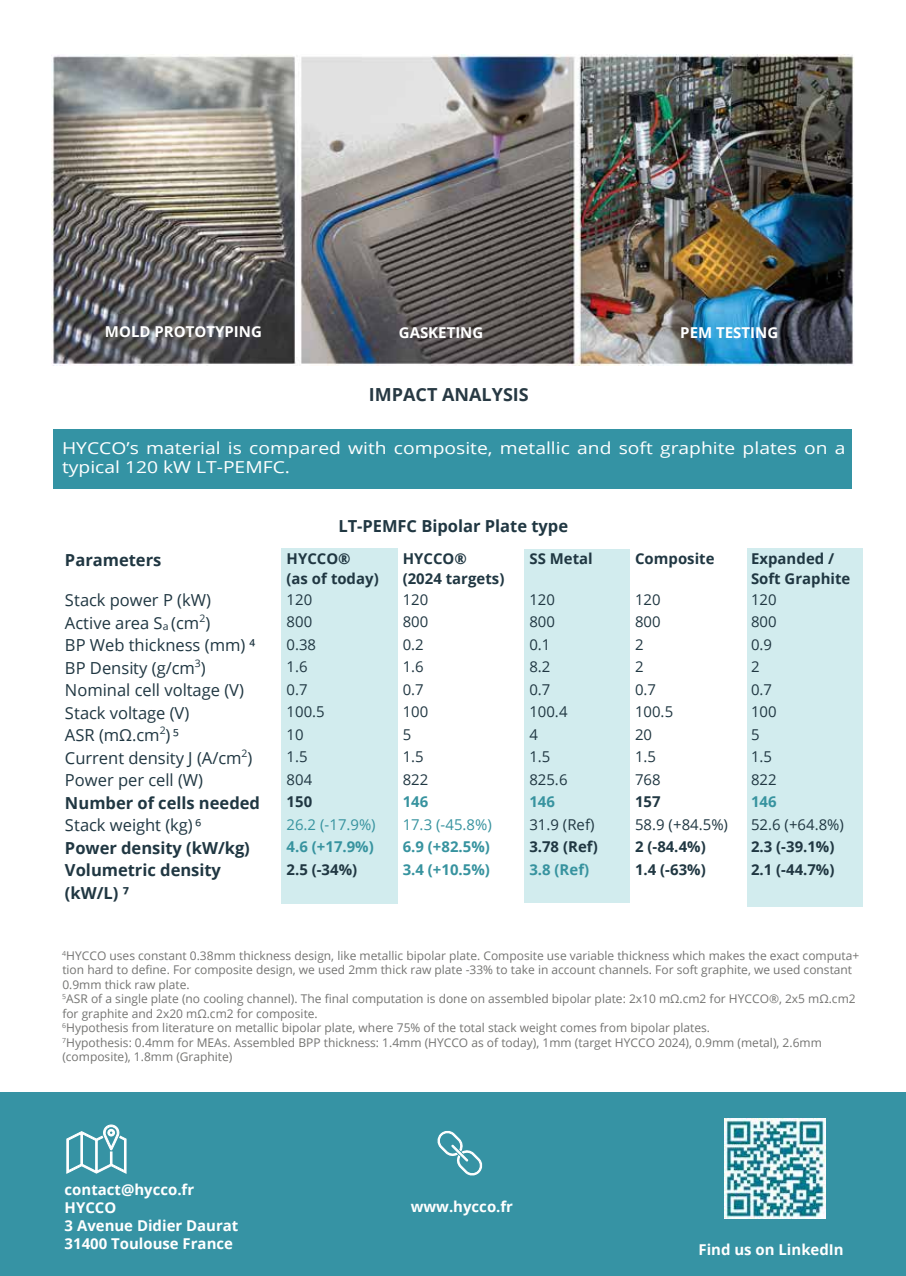
<style>
.page{position:relative;width:906px;height:1276px;background:#fff}
.page>*{position:absolute;margin:0;border:0;box-sizing:border-box;transform-origin:0 0}
.t1{font:700 18px "Open Sans";color:#273943}
.t2{font:16.5px "Open Sans";color:#203742}
.t3{font:700 16.5px/22.4px "Open Sans";color:#203742}
.t4{font:16.5px/19.8px "Open Sans";color:#fff;scale:1.17 1}
.t5{font:15px "Open Sans";letter-spacing:-.005em;color:#203742}
.t6{font:700 15px/20.4px "Open Sans";color:#203742}
.t7{font:700 15px/18px "Open Sans";color:#fff}
.t8{font:700 15px "Open Sans";letter-spacing:.005em;color:#37939f}
.t9{font:15px "Open Sans";color:#37939f}
.t10{font:12px/14.4px "Open Sans";color:#747472}
</style>
<div class="page">
<img style="left:51px;top:55px;width:803px;height:310px">
<div style="left:53px;top:429px;width:799px;height:59px;background:#3493a4"></div>
<div style="left:281px;top:548px;width:116px;height:355px;background:#d2ecee"></div>
<div style="left:524px;top:549px;width:106px;height:353px;background:#d2ecee"></div>
<div style="left:747px;top:548px;width:115px;height:358px;background:#d2ecee"></div>
<div style="left:0;top:1092px;width:906px;height:184px;background:#3693a4"></div>
<svg style="left:66px;top:1124px;width:61px;height:50px"></svg>
<svg style="left:437px;top:1130px;width:46px;height:46px"></svg>
<img style="left:725px;top:1118px;width:100px;height:100px">
<p class="t7" style="left:105px;top:323px;width:158px">MOLD PROTOTYPING</p>
<p class="t7" style="left:399px;top:323px;width:86px">GASKETING</p>
<p class="t7" style="left:680px;top:323px;width:99px">PEM TESTING</p>
<h1 class="t1" style="left:369px;top:382px;width:161px">IMPACT ANALYSIS</h1>
<h2 class="t4" style="left:62px;top:437px;width:671px">HYCCO’s material is compared with composite, metallic and soft graphite plates on a typical 120 kW LT-PEMFC.</h2>
<h2 class="t3" style="left:338px;top:514px;width:231px">LT-PEMFC Bipolar Plate type</h2>
<h2 class="t3" style="left:65px;top:548px;width:98px">Parameters</h2>
<p class="t6" style="left:286px;top:548px;width:94px">HYCCO®<br>(as of today)</p>
<p class="t6" style="left:403px;top:548px;width:103px">HYCCO® (2024 targets)</p>
<p class="t6" style="left:529px;top:548px;width:65px">SS Metal</p>
<p class="t6" style="left:635px;top:548px;width:81px">Composite</p>
<p class="t6" style="left:751px;top:548px;width:101px">Expanded /<br>Soft Graphite</p>
<h2 class="t2" style="left:65px;top:589px;width:147px">Stack power P (kW)</h2>
<p class="t5" style="left:286px;top:589px;width:27px">120</p>
<p class="t5" style="left:403px;top:589px;width:27px">120</p>
<p class="t5" style="left:529px;top:589px;width:27px">120</p>
<p class="t5" style="left:635px;top:589px;width:27px">120</p>
<p class="t5" style="left:751px;top:589px;width:27px">120</p>
<h2 class="t2" style="left:65px;top:611px;width:147px">Active area S<sub>a</sub> (cm<sup>2</sup>)</h2>
<p class="t5" style="left:286px;top:611px;width:27px">800</p>
<p class="t5" style="left:403px;top:611px;width:27px">800</p>
<p class="t5" style="left:529px;top:611px;width:27px">800</p>
<p class="t5" style="left:635px;top:611px;width:27px">800</p>
<p class="t5" style="left:751px;top:611px;width:27px">800</p>
<h2 class="t2" style="left:65px;top:634px;width:192px">BP Web thickness (mm) ⁴</h2>
<p class="t5" style="left:286px;top:634px;width:31px">0.38</p>
<p class="t5" style="left:403px;top:634px;width:22px">0.2</p>
<p class="t5" style="left:529px;top:634px;width:22px">0.1</p>
<p class="t5" style="left:635px;top:634px;width:10px">2</p>
<p class="t5" style="left:751px;top:634px;width:22px">0.9</p>
<h2 class="t2" style="left:65px;top:656px;width:142px">BP Density (g/cm<sup>3</sup>)</h2>
<p class="t5" style="left:286px;top:656px;width:22px">1.6</p>
<p class="t5" style="left:403px;top:656px;width:22px">1.6</p>
<p class="t5" style="left:529px;top:656px;width:22px">8.2</p>
<p class="t5" style="left:635px;top:656px;width:10px">2</p>
<p class="t5" style="left:751px;top:656px;width:10px">2</p>
<h2 class="t2" style="left:65px;top:679px;width:180px">Nominal cell voltage (V)</h2>
<p class="t5" style="left:286px;top:679px;width:22px">0.7</p>
<p class="t5" style="left:403px;top:679px;width:22px">0.7</p>
<p class="t5" style="left:529px;top:679px;width:22px">0.7</p>
<p class="t5" style="left:635px;top:679px;width:22px">0.7</p>
<p class="t5" style="left:751px;top:679px;width:22px">0.7</p>
<h2 class="t2" style="left:65px;top:701px;width:126px">Stack voltage (V)</h2>
<p class="t5" style="left:286px;top:701px;width:40px">100.5</p>
<p class="t5" style="left:403px;top:701px;width:27px">100</p>
<p class="t5" style="left:529px;top:701px;width:40px">100.4</p>
<p class="t5" style="left:635px;top:701px;width:40px">100.5</p>
<p class="t5" style="left:751px;top:701px;width:27px">100</p>
<h2 class="t2" style="left:65px;top:724px;width:115px">ASR (mΩ.cm<sup>2</sup>) ⁵</h2>
<p class="t5" style="left:286px;top:724px;width:18px">10</p>
<p class="t5" style="left:403px;top:724px;width:10px">5</p>
<p class="t5" style="left:529px;top:724px;width:10px">4</p>
<p class="t5" style="left:635px;top:724px;width:18px">20</p>
<p class="t5" style="left:751px;top:724px;width:10px">5</p>
<h2 class="t2" style="left:65px;top:746px;width:189px">Current density J (A/cm<sup>2</sup>)</h2>
<p class="t5" style="left:286px;top:746px;width:22px">1.5</p>
<p class="t5" style="left:403px;top:746px;width:22px">1.5</p>
<p class="t5" style="left:529px;top:746px;width:22px">1.5</p>
<p class="t5" style="left:635px;top:746px;width:22px">1.5</p>
<p class="t5" style="left:751px;top:746px;width:22px">1.5</p>
<h2 class="t2" style="left:65px;top:769px;width:140px">Power per cell (W)</h2>
<p class="t5" style="left:286px;top:769px;width:27px">804</p>
<p class="t5" style="left:403px;top:769px;width:27px">822</p>
<p class="t5" style="left:529px;top:769px;width:40px">825.6</p>
<p class="t5" style="left:635px;top:769px;width:27px">768</p>
<p class="t5" style="left:751px;top:769px;width:27px">822</p>
<h2 class="t3" style="left:65px;top:791px;width:196px">Number of cells needed</h2>
<p class="t6" style="left:286px;top:791px;width:27px">150</p>
<p class="t8" style="left:403px;top:791px;width:27px">146</p>
<p class="t8" style="left:529px;top:791px;width:27px">146</p>
<p class="t6" style="left:635px;top:791px;width:27px">157</p>
<p class="t8" style="left:751px;top:791px;width:27px">146</p>
<h2 class="t2" style="left:65px;top:814px;width:138px">Stack weight (kg) ⁶</h2>
<p class="t9" style="left:286px;top:814px;width:91px">26.2 (-17.9%)</p>
<p class="t9" style="left:403px;top:814px;width:91px">17.3 (-45.8%)</p>
<p class="t5" style="left:529px;top:814px;width:66px">31.9 (Ref)</p>
<p class="t5" style="left:635px;top:814px;width:94px">58.9 (+84.5%)</p>
<p class="t5" style="left:751px;top:814px;width:94px">52.6 (+64.8%)</p>
<h2 class="t3" style="left:65px;top:836px;width:186px">Power density (kW/kg)</h2>
<p class="t8" style="left:286px;top:836px;width:89px">4.6 (+17.9%)</p>
<p class="t8" style="left:403px;top:836px;width:89px">6.9 (+82.5%)</p>
<p class="t6" style="left:529px;top:836px;width:70px">3.78 (Ref)</p>
<p class="t6" style="left:635px;top:836px;width:72px">2 (-84.4%)</p>
<p class="t6" style="left:751px;top:836px;width:85px">2.3 (-39.1%)</p>
<h2 class="t3" style="left:65px;top:858px;width:158px">Volumetric density (kW/L) ⁷</h2>
<p class="t6" style="left:286px;top:858px;width:72px">2.5 (-34%)</p>
<p class="t8" style="left:403px;top:858px;width:89px">3.4 (+10.5%)</p>
<p class="t8" style="left:529px;top:858px;width:61px">3.8 (Ref)</p>
<p class="t6" style="left:635px;top:858px;width:72px">1.4 (-63%)</p>
<p class="t6" style="left:751px;top:858px;width:85px">2.1 (-44.7%)</p>
<p class="t10" style="left:62px;top:948px;width:798px"><sup>4</sup>HYCCO uses constant 0.38mm thickness design, like metallic bipolar plate. Composite use variable thickness which makes the exact computa+ tion hard to define. For composite design, we used 2mm thick raw plate -33% to take in account channels. For soft graphite, we used constant 0.9mm thick raw plate.<br><sup>5</sup>ASR of a single plate (no cooling channel). The final computation is done on assembled bipolar plate: 2x10 mΩ.cm2 for HYCCO®, 2x5 mΩ.cm2 for graphite and 2x20 mΩ.cm2 for composite.<br><sup>6</sup>Hypothesis from literature on metallic bipolar plate, where 75% of the total stack weight comes from bipolar plates.<br><sup>7</sup>Hypothesis: 0.4mm for MEAs. Assembled BPP thickness: 1.4mm (HYCCO as of today), 1mm (target HYCCO 2024), 0.9mm (metal), 2.6mm (composite), 1.8mm (Graphite)</p>
<p class="t7" style="left:65px;top:1180px;width:175px">contact@hycco.fr<br>HYCCO<br>3 Avenue Didier Daurat<br>31400 Toulouse France</p>
<p class="t7" style="left:411px;top:1197px;width:104px">www.hycco.fr</p>
<p class="t7" style="left:698px;top:1240px;width:147px">Find us on LinkedIn</p>
</div>
